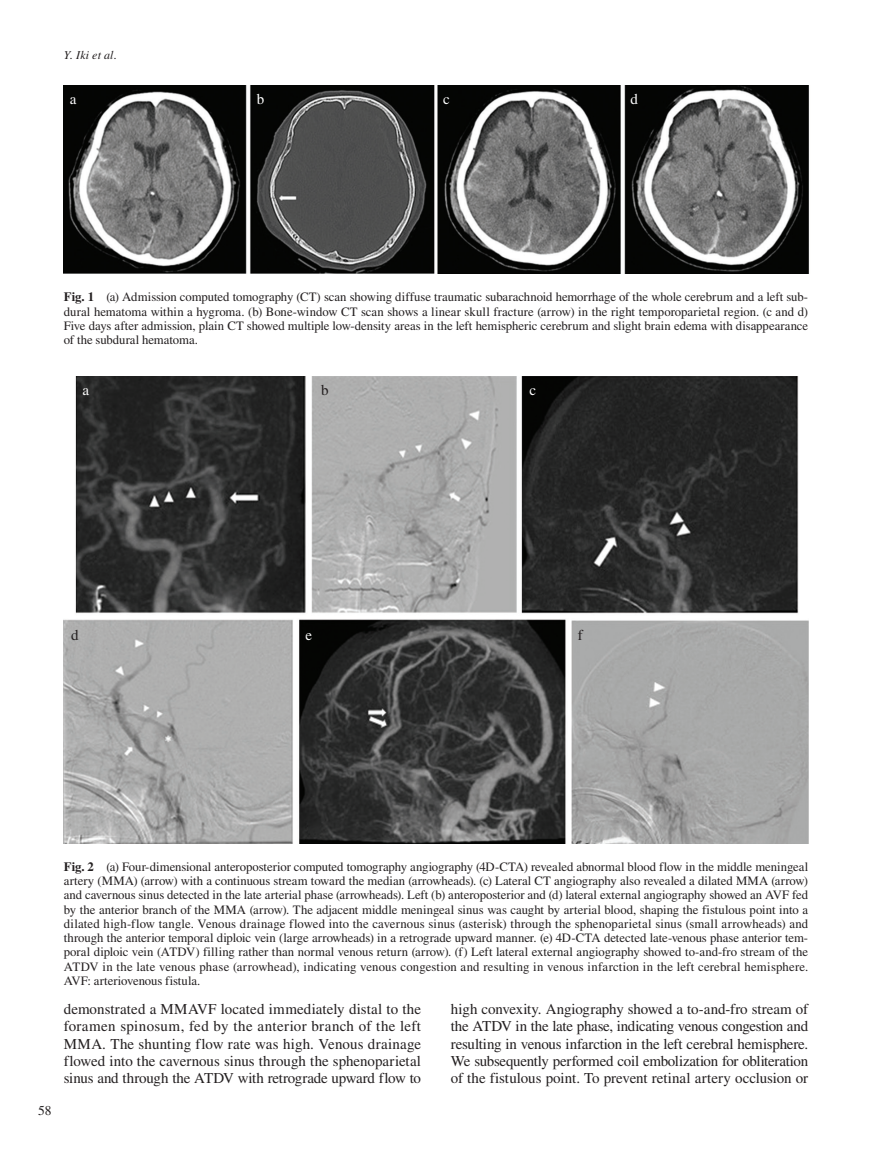
<style>
.page{position:relative;width:872px;height:1170px;background:#fff}
.page>*{position:absolute;margin:0;border:0;box-sizing:border-box;transform-origin:0 0}
.atcs11-BodyParaInden{font:15px/17.2px "Times";letter-spacing:-.005em;color:#231f20;text-align:justify}
.atcs11-BodyParaInden-2{font:15px "Times";color:#fff}
.目次偶数{font:13.5px "Times";color:#231f20}
.atcs18-FigLegend{font:12.75px/14.2px "Times";color:#231f20;text-align:justify}
.t1{font:italic 12px "Times";letter-spacing:.02em;color:#231f20}
.s1{font-weight:700}
</style>
<div class="page">
<img style="left:64px;top:85px;width:745px;height:188px">
<img style="left:64px;top:376px;width:744px;height:467px">
<p class="t1" style="left:64px;top:48px;width:55px">Y. Iki et al.</p>
<p class="atcs11-BodyParaInden-2" style="left:70px;top:90px;width:8px">a</p>
<p class="atcs11-BodyParaInden-2" style="left:257px;top:90px;width:9px">b</p>
<p class="atcs11-BodyParaInden-2" style="left:443px;top:90px;width:8px">c</p>
<p class="atcs11-BodyParaInden-2" style="left:630px;top:90px;width:9px">d</p>
<p class="atcs18-FigLegend" style="left:64px;top:290px;width:746px"><span class="s1">Fig. 1</span> (a) Admission computed tomography (CT) scan showing diffuse traumatic subarachnoid hemorrhage of the whole cerebrum and a left sub&shy;dural hematoma within a hygroma. (b) Bone-window CT scan shows a linear skull fracture (arrow) in the right temporoparietal region. (c and d)<br>Five days after admission, plain CT showed multiple low-density areas in the left hemispheric cerebrum and slight brain edema with disappearance of the subdural hematoma.</p>
<p class="atcs11-BodyParaInden-2" style="left:82px;top:381px;width:8px">a</p>
<p class="atcs11-BodyParaInden" style="left:321px;top:381px;width:9px">b</p>
<p class="atcs11-BodyParaInden-2" style="left:529px;top:381px;width:8px">c</p>
<p class="atcs11-BodyParaInden" style="left:71px;top:626px;width:9px">d</p>
<p class="atcs11-BodyParaInden-2" style="left:305px;top:626px;width:8px">e</p>
<p class="atcs11-BodyParaInden" style="left:578px;top:626px;width:6px">f</p>
<p class="目次偶数" style="left:38px;top:1102px;width:15px">58</p>
<p class="atcs18-FigLegend" style="left:64px;top:859px;width:746px"><span class="s1">Fig. 2</span> (a) Four-dimensional anteroposterior computed tomography angiography (4D-CTA) revealed abnormal blood flow in the middle meningeal artery (MMA) (arrow) with a continuous stream toward the median (arrowheads). (c) Lateral CT angiography also revealed a dilated MMA (arrow) and cavernous sinus detected in the late arterial phase (arrowheads). Left (b) anteroposterior and (d) lateral external angiography showed an AVF fed by the anterior branch of the MMA (arrow). The adjacent middle meningeal sinus was caught by arterial blood, shaping the fistulous point into a dilated high-flow tangle. Venous drainage flowed into the cavernous sinus (asterisk) through the sphenoparietal sinus (small arrowheads) and through the anterior temporal diploic vein (large arrowheads) in a retrograde upward manner. (e) 4D-CTA detected late-venous phase anterior tem&shy;poral diploic vein (ATDV) filling rather than normal venous return (arrow). (f) Left lateral external angiography showed to-and-fro stream of the ATDV in the late venous phase (arrowhead), indicating venous congestion and resulting in venous infarction in the left cerebral hemisphere.<br>AVF: arteriovenous fistula.</p>
<p class="atcs11-BodyParaInden" style="left:64px;top:1000px;width:359px">demonstrated a MMAVF located immediately distal to the foramen spinosum, fed by the anterior branch of the left MMA. The shunting flow rate was high. Venous drainage flowed into the cavernous sinus through the sphenoparietal sinus and through the ATDV with retrograde upward flow to</p>
<p class="atcs11-BodyParaInden" style="left:451px;top:1000px;width:359px">high convexity. Angiography showed a to-and-fro stream of the ATDV in the late phase, indicating venous congestion and resulting in venous infarction in the left cerebral hemisphere.<br>We subsequently performed coil embolization for obliteration of the fistulous point. To prevent retinal artery occlusion or</p>
</div>
